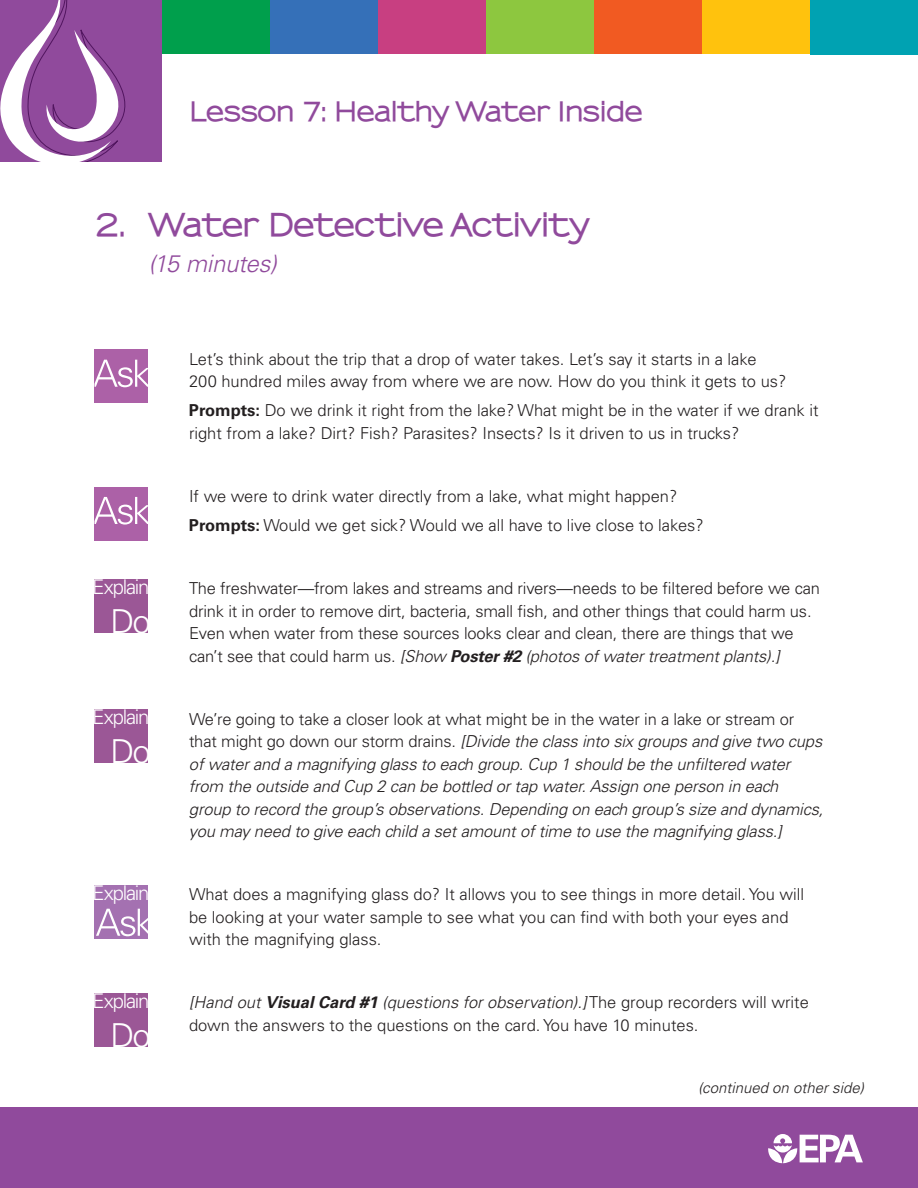
<style>
.page{position:relative;width:918px;height:1188px;background:#fff}
.page>*{position:absolute;margin:0;border:0;box-sizing:border-box;transform-origin:0 0}
.t1{font:300 33px "Univers LT Std";color:#fff}
.t2{font:800 30px "Sansumi";letter-spacing:-.005em;color:#904a9c}
.t3{font:800 25.5px "Sansumi";letter-spacing:-.01em;color:#904a9c}
.t4{font:italic 300 24px "Univers LT Std";letter-spacing:-.015em;color:#904a9c}
.t5{font:300 20.25px "Univers LT Std";letter-spacing:-.06em;color:#fff}
.body_prompts{font:300 16.5px/22.5px "Univers LT Std";color:#231f20}
.t6{font:italic 300 16.5px/22.5px "Univers LT Std";letter-spacing:-.01em;color:#231f20}
.t7{font:italic 300 15px "Univers LT Std";color:#231f20}
.s1{font-weight:700}
.s2{font-style:italic}
.s3{font-weight:700;font-style:italic}
.s4{font-style:normal}
</style>
<div class="page">
<div style="left:0;top:1107px;width:918px;height:81px;background:#904a9c"></div>
<div style="left:0;top:0;width:162px;height:162px;background:#904a9c"></div>
<svg style="left:0;top:0;width:125px;height:162px"></svg>
<div style="left:702px;top:0;width:108px;height:54px;background:#ffc20d"></div>
<div style="left:594px;top:0;width:108px;height:54px;background:#f15a22"></div>
<div style="left:486px;top:0;width:108px;height:54px;background:#8dc73f"></div>
<div style="left:378px;top:0;width:108px;height:54px;background:#c83f81"></div>
<div style="left:810px;top:0;width:108px;height:54px;background:#00a2b2"></div>
<div style="left:270px;top:0;width:108px;height:54px;background:#3570b8"></div>
<div style="left:162px;top:0;width:108px;height:54px;background:#009f4c"></div>
<div style="left:94px;top:350px;width:54px;height:54px;background:#ac61a7"></div>
<svg style="left:94px;top:360px;width:54px;height:27px"></svg>
<div style="left:94px;top:487px;width:54px;height:54px;background:#ac61a7"></div>
<svg style="left:94px;top:497px;width:54px;height:28px"></svg>
<div style="left:94px;top:579px;width:54px;height:54px;background:#9b5796"></div>
<div style="left:94px;top:710px;width:54px;height:54px;background:#9b5796"></div>
<div style="left:94px;top:885px;width:54px;height:54px;background:#a471b1"></div>
<svg style="left:96px;top:909px;width:52px;height:27px"></svg>
<div style="left:94px;top:993px;width:54px;height:54px;background:#9b5796"></div>
<svg style="left:768px;top:1134px;width:95px;height:29px"></svg>
<h2 class="t3" style="left:189px;top:96px;width:455px">Lesson 7: Healthy Water Inside</h2>
<h1 class="t2" style="left:94px;top:207px;width:496px">2. Water Detective Activity</h1>
<p class="t4" style="left:148px;top:249px;width:130px">(15 minutes)</p>
<p class="body_prompts" style="left:189px;top:347px;width:599px">Let’s think about the trip that a drop of water takes. Let’s say it starts in a lake<br>200 hundred miles away from where we are now. How do you think it gets to us?</p>
<p class="body_prompts" style="left:189px;top:399px;width:631px"><span class="s1">Prompts:</span> Do we drink it right from the lake? What might be in the water if we drank it right from a lake? Dirt? Fish? Parasites? Insects? Is it driven to us in trucks?</p>
<p class="body_prompts" style="left:189px;top:485px;width:490px">If we were to drink water directly from a lake, what might happen?</p>
<p class="body_prompts" style="left:189px;top:514px;width:516px"><span class="s1">Prompts:</span> Would we get sick? Would we all have to live close to lakes?</p>
<p class="t5" style="left:92px;top:575px;width:59px">Explain</p>
<p class="body_prompts" style="left:189px;top:577px;width:633px">The freshwater—from lakes and streams and rivers—needs to be filtered before we can drink it in order to remove dirt, bacteria, small fish, and other things that could harm us.<br>Even when water from these sources looks clear and clean, there are things that we can’t see that could harm us. <span class="s2">[Show</span> <span class="s3">Poster #2</span> <span class="s2">(photos of water treatment plants).]</span></p>
<p class="t1" style="left:111px;top:601px;width:42px">Do</p>
<p class="t5" style="left:92px;top:705px;width:59px">Explain</p>
<p class="t6" style="left:189px;top:708px;width:636px"><span class="s4">We’re going to take a closer look at what might be in the water in a lake or stream or that might go down our storm drains.</span> [Divide the class into six groups and give two cups of water and a magnifying glass to each group. Cup 1 should be the unfiltered water from the outside and Cup 2 can be bottled or tap water. Assign one person in each group to record the group’s observations. Depending on each group’s size and dynamics, you may need to give each child a set amount of time to use the magnifying glass.]</p>
<p class="t1" style="left:111px;top:732px;width:42px">Do</p>
<p class="t5" style="left:92px;top:881px;width:59px">Explain</p>
<p class="body_prompts" style="left:189px;top:883px;width:617px">What does a magnifying glass do? It allows you to see things in more detail. You will be looking at your water sample to see what you can find with both your eyes and with the magnifying glass.</p>
<p class="t5" style="left:92px;top:989px;width:59px">Explain</p>
<p class="body_prompts" style="left:189px;top:991px;width:621px"><span class="s2">[Hand out</span> <span class="s3">Visual Card #1</span> <span class="s2">(questions for observation).]</span> The group recorders will write down the answers to the questions on the card. You have 10 minutes.</p>
<p class="t1" style="left:111px;top:1015px;width:42px">Do</p>
<p class="t7" style="left:698px;top:1078px;width:167px">(continued on other side)</p>
</div>
